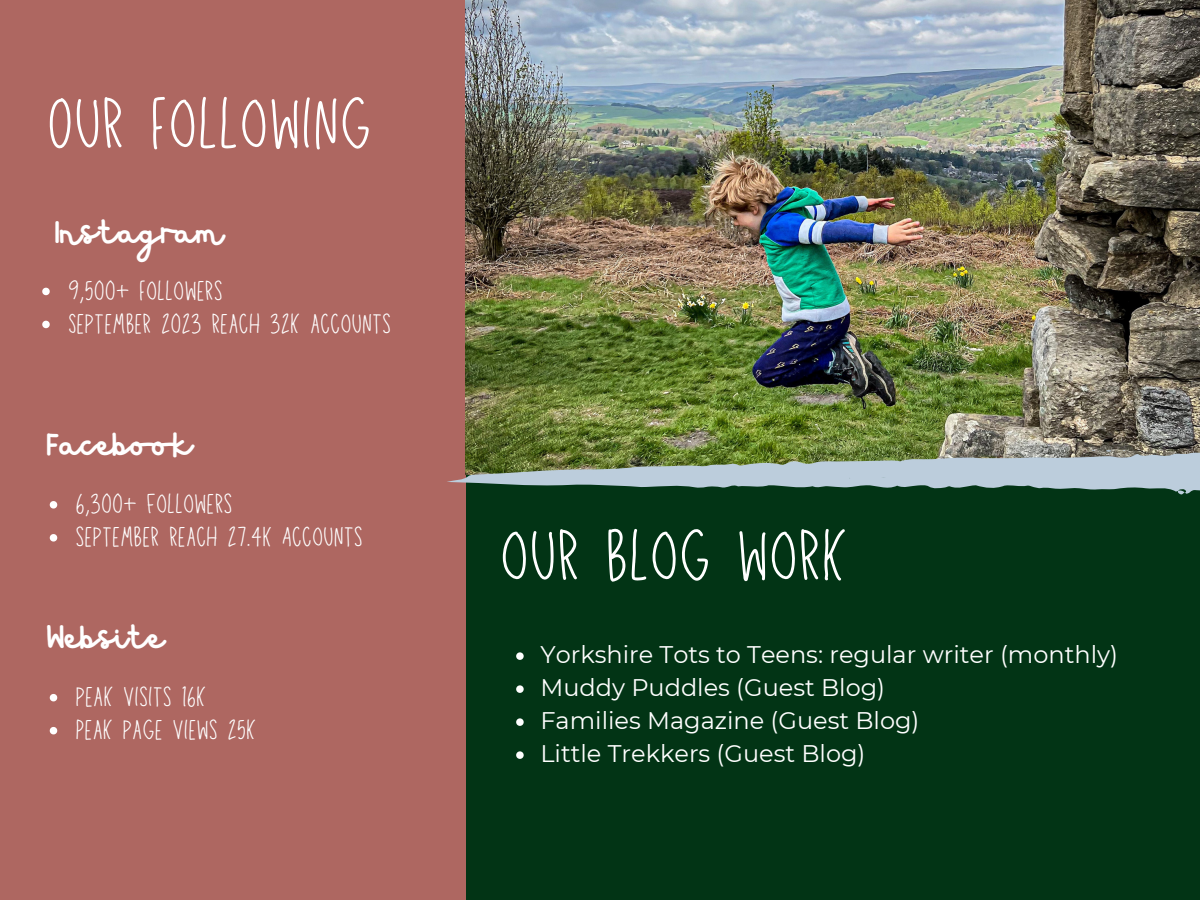
<style>
.page{position:relative;width:1200px;height:900px;background:#023415}
.page>*{position:absolute;margin:0;border:0;box-sizing:border-box;transform-origin:0 0}
.t1{font:63px "Louisville";color:#fff}
.t2{font:42px "Hibernate";color:#fff}
.t3{font:24px "Montserrat";color:#fff}
.t4{font:24px "Louisville";color:#fff}
</style>
<div class="page">
<div style="left:0;top:0;width:466px;height:900px;background:#ae6761"></div>
<img style="left:466px;top:0;width:734px;height:450px">
<svg style="left:447px;top:450px;width:753px;height:45px"></svg>
<svg style="left:42px;top:288px;width:8px;height:7px"></svg>
<svg style="left:42px;top:321px;width:8px;height:7px"></svg>
<svg style="left:50px;top:501px;width:7px;height:8px"></svg>
<svg style="left:50px;top:534px;width:7px;height:8px"></svg>
<svg style="left:50px;top:694px;width:7px;height:7px"></svg>
<svg style="left:50px;top:727px;width:7px;height:7px"></svg>
<svg style="left:516px;top:652px;width:8px;height:8px"></svg>
<svg style="left:516px;top:685px;width:8px;height:8px"></svg>
<svg style="left:516px;top:718px;width:8px;height:8px"></svg>
<svg style="left:516px;top:751px;width:8px;height:8px"></svg>
<p class="t1" style="left:47px;top:89px;width:327px">OUR FOLLOWING</p>
<p class="t2" style="left:55px;top:210px;width:169px">Instagram</p>
<p class="t4" style="left:68px;top:277px;width:156px">9,500+ FOLLOWERS</p>
<p class="t4" style="left:68px;top:310px;width:325px">SEPTEMBER 2023 REACH 32K ACCOUNTS</p>
<p class="t2" style="left:47px;top:423px;width:146px">Facebook</p>
<p class="t4" style="left:76px;top:490px;width:159px">6,300+ FOLLOWERS</p>
<p class="t4" style="left:76px;top:523px;width:289px">SEPTEMBER REACH 27.4K ACCOUNTS</p>
<p class="t2" style="left:47px;top:615px;width:118px">Website</p>
<p class="t4" style="left:76px;top:683px;width:132px">PEAK VISITS 16K</p>
<p class="t4" style="left:76px;top:716px;width:182px">PEAK PAGE VIEWS 25K</p>
<p class="t1" style="left:500px;top:521px;width:350px">OUR BLOG WORK</p>
<p class="t3" style="left:540px;top:640px;width:579px">Yorkshire Tots to Teens: regular writer (monthly)</p>
<p class="t3" style="left:540px;top:673px;width:346px">Muddy Puddles (Guest Blog)</p>
<p class="t3" style="left:540px;top:706px;width:380px">Families Magazine (Guest Blog)</p>
<p class="t3" style="left:540px;top:739px;width:327px">Little Trekkers (Guest Blog)</p>
</div>
